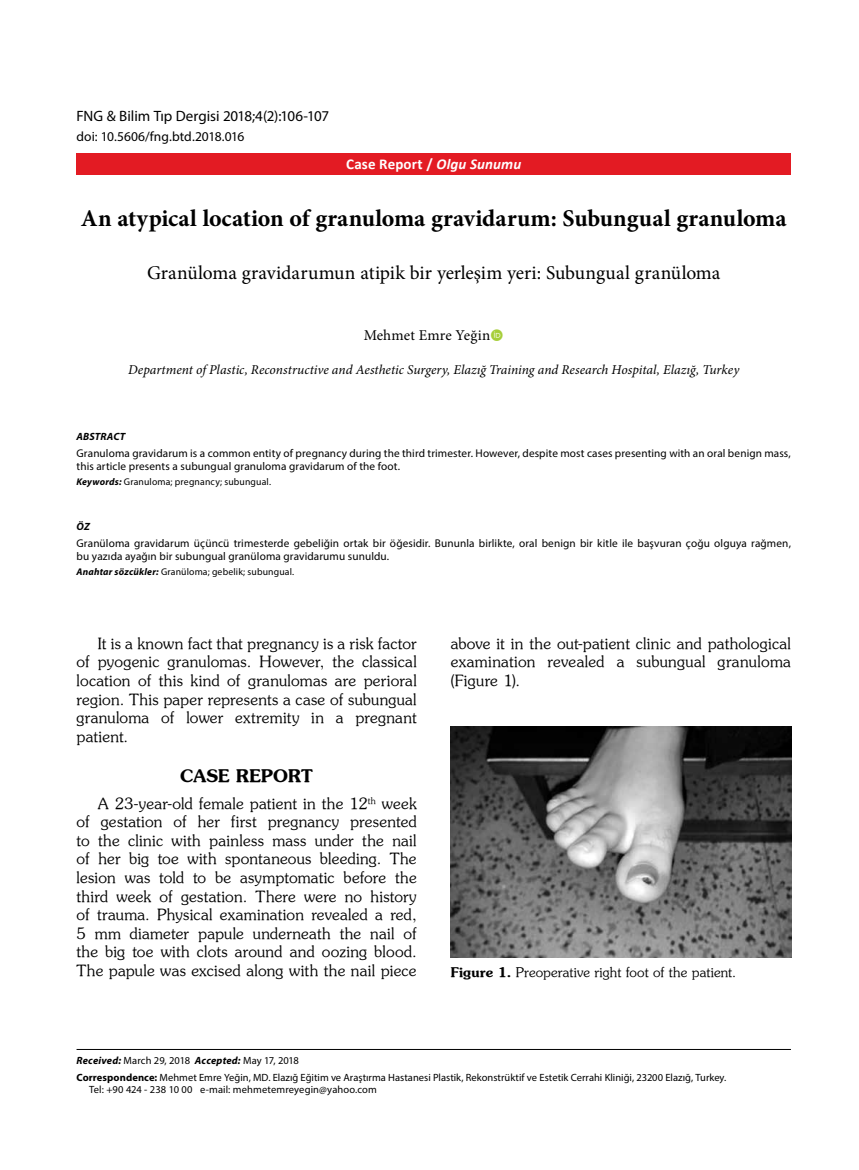
<style>
.page{position:relative;width:859px;height:1170px;background:#fff}
.page>*{position:absolute;margin:0;border:0;box-sizing:border-box;transform-origin:0 0}
.t1{font:700 24px "Minion Pro";letter-spacing:.005em;color:#000}
.t2{font:19.5px "Minion Pro";letter-spacing:-.005em;color:#000}
.t3{font:17.4px "Souvenir Turk B";letter-spacing:.005em;color:#000}
.t4{font:15.45px/18.6px "Souvenir Turk";letter-spacing:.015em;color:#000;text-align:justify}
.t5{font:15px "Myriad Pro";letter-spacing:-.005em;color:#000}
.t6{font:700 15px "Calibri";letter-spacing:.005em;color:#fff}
.t7{font:15px "Minion Pro";letter-spacing:.01em;color:#000}
.t8{font:italic 13.5px "Minion Pro";color:#000}
.t9{font:13.5px "Myriad Pro";letter-spacing:-.005em;color:#000}
.t10{font:13.35px "Souvenir Turk";letter-spacing:.005em;color:#000}
.t11{font:11.25px/13.5px "Myriad Pro";letter-spacing:.01em;color:#000}
.t12{font:10.5px/16.8px "Myriad Pro";letter-spacing:.005em;color:#000}
.t13{font:italic 700 10.5px "Myriad Pro";letter-spacing:.015em;color:#000}
.t14{font:9.75px "Myriad Pro";letter-spacing:.015em;color:#000}
.s1{font-style:italic}
.s2{font-weight:700;font-style:italic}
.s3{font-family:"Souvenir Turk B"}
.s4{font-weight:700}
</style>
<div class="page">
<div style="left:77px;top:153px;width:714px;height:21px;background:#e31b23"></div>
<hr style="left:77px;top:1049px;width:714px;height:1px;background:#000">
<img style="left:451px;top:726px;width:340px;height:231px">
<p class="t5" style="left:77px;top:106px;width:254px">FNG &amp; Bilim Tıp Dergisi 2018;4(2):106-107</p>
<p class="t9" style="left:77px;top:128px;width:169px">doi: 10.5606/fng.btd.2018.016</p>
<p class="t6" style="left:346px;top:154px;width:177px">Case Report / <span class="s1">Olgu Sunumu</span></p>
<h1 class="t1" style="left:81px;top:201px;width:707px">An atypical location of granuloma gravidarum: Subungual granuloma</h1>
<p class="t2" style="left:147px;top:260px;width:575px">Granüloma gravidarumun atipik bir yerleşim yeri: Subungual granüloma</p>
<p class="t7" style="left:364px;top:325px;width:128px">Mehmet Emre Yeğin</p>
<p class="t8" style="left:128px;top:360px;width:613px">Department of Plastic, Reconstructive and Aesthetic Surgery, Elazığ Training and Research Hospital, Elazığ, Turkey</p>
<p class="t13" style="left:77px;top:430px;width:50px">ABSTRACT</p>
<p class="t11" style="left:77px;top:446px;width:716px">Granuloma gravidarum is a common entity of pregnancy during the third trimester. However, despite most cases presenting with an oral benign mass, this article presents a subungual granuloma gravidarum of the foot.</p>
<p class="t14" style="left:77px;top:475px;width:196px"><span class="s2">Keywords:</span> Granuloma; pregnancy; subungual.</p>
<p class="t13" style="left:77px;top:520px;width:15px">ÖZ</p>
<p class="t11" style="left:77px;top:536px;width:716px">Granüloma gravidarum üçüncü trimesterde gebeliğin ortak bir öğesidir. Bununla birlikte, oral benign bir kitle ile başvuran çoğu olguya rağmen, bu yazıda ayağın bir subungual granüloma gravidarumu sunuldu.</p>
<p class="t14" style="left:77px;top:566px;width:219px"><span class="s2">Anahtar sözcükler:</span> Granüloma; gebelik; subungual.</p>
<p class="t4" style="left:77px;top:633px;width:342px;text-indent:21px">It is a known fact that pregnancy is a risk factor of pyogenic granulomas. However, the classical location of this kind of granulomas are perioral region. This paper represents a case of subungual granuloma of lower extremity in a pregnant patient.</p>
<p class="t3" style="left:180px;top:764px;width:134px">CASE REPORT</p>
<p class="t4" style="left:77px;top:793px;width:342px;text-indent:21px">A 23-year-old female patient in the 12<sup>th</sup> week of gestation of her first pregnancy presented to the clinic with painless mass under the nail of her big toe with spontaneous bleeding. The lesion was told to be asymptomatic before the third week of gestation. There were no history of trauma. Physical examination revealed a red, 5 mm diameter papule underneath the nail of the big toe with clots around and oozing blood.<br>The papule was excised along with the nail piece</p>
<p class="t4" style="left:451px;top:633px;width:342px">above it in the out-patient clinic and pathological examination revealed a subungual granuloma (Figure 1).</p>
<p class="t10" style="left:451px;top:963px;width:287px"><span class="s3">Figure 1.</span> Preoperative right foot of the patient.</p>
<p class="t12" style="left:77px;top:1051px;width:651px"><span class="s2">Received:</span> March 29, 2018 <span class="s2">Accepted:</span> May 17, 2018<br><span class="s4">Correspondence:</span> Mehmet Emre Yeğin, MD. Elazığ Eğitim ve Araştırma Hastanesi Plastik, Rekonstrüktif ve Estetik Cerrahi Kliniği, 23200 Elazığ, Turkey.</p>
<p class="t12" style="left:89px;top:1081px;width:289px">Tel: +90 424 - 238 10 00 e-mail: mehmetemreyegin@yahoo.com</p>
</div>
